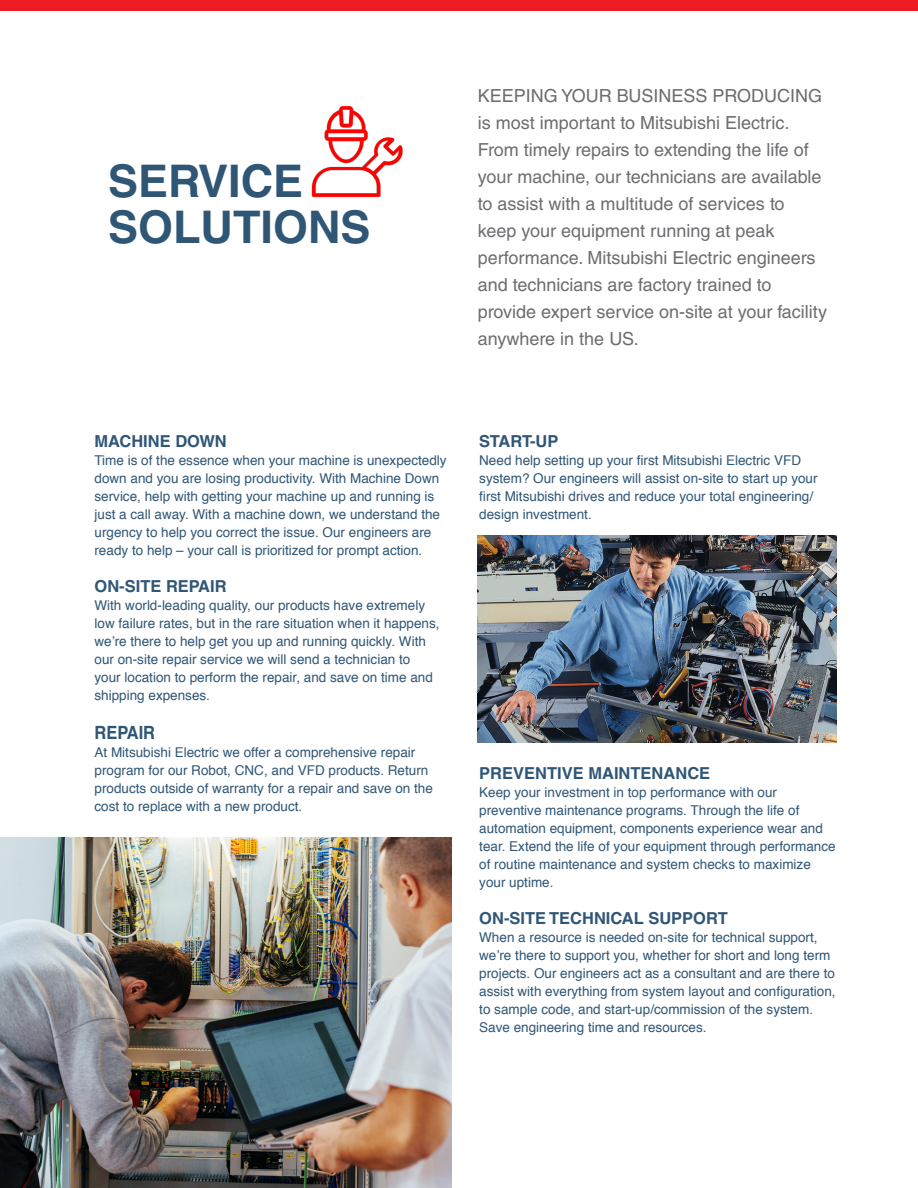
<style>
.page{position:relative;width:918px;height:1188px;background:#fff}
.page>*{position:absolute;margin:0;border:0;box-sizing:border-box;transform-origin:0 0}
.t1{font:700 45px/46.5px "Helvetica LT Std";color:#305676}
.SUBHEAD{font:700 18.3px "Helvetica LT Std";color:#305676;scale:.9 1}
.LEADING_TEXT{font:18px/27px "Helvetica LT Std";color:#6c6d70}
.SUBHEAD-2{font:700 16.5px "Helvetica LT Std";color:#305676}
.BODY_COPY{font:13.5px/18px "Helvetica";color:#305676}
</style>
<div class="page">
<div style="left:0;top:0;width:918px;height:11px;background:#ee1d23"></div>
<img style="left:0;top:837px;width:451px;height:351px">
<img style="left:311px;top:106px;width:92px;height:92px">
<img style="left:478px;top:536px;width:359px;height:206px">
<p class="t1" style="left:108px;top:157px;width:264px">SERVICE<br>SOLUTIONS</p>
<p class="LEADING_TEXT" style="left:478px;top:82px;width:351px">KEEPING YOUR BUSINESS PRODUCING is most important to Mitsubishi Electric.<br>From timely repairs to extending the life of your machine, our technicians are available to assist with a multitude of services to keep your equipment running at peak performance. Mitsubishi Electric engineers and technicians are factory trained to provide expert service on-site at your facility anywhere in the US.</p>
<p class="SUBHEAD-2" style="left:94px;top:431px;width:134px">MACHINE DOWN</p>
<p class="BODY_COPY" style="left:94px;top:451px;width:354px">Time is of the essence when your machine is unexpectedly down and you are losing productivity. With Machine Down service, help with getting your machine up and running is just a call away. With a machine down, we understand the urgency to help you correct the issue. Our engineers are ready to help – your call is prioritized for prompt action.</p>
<p class="SUBHEAD-2" style="left:94px;top:576px;width:134px">ON-SITE REPAIR</p>
<p class="BODY_COPY" style="left:94px;top:596px;width:347px">With world-leading quality, our products have extremely low failure rates, but in the rare situation when it happens, we’re there to help get you up and running quickly. With our on-site repair service we will send a technician to your location to perform the repair, and save on time and shipping expenses.</p>
<p class="SUBHEAD" style="left:94px;top:721px;width:69px">REPAIR</p>
<p class="BODY_COPY" style="left:94px;top:743px;width:340px">At Mitsubishi Electric we offer a comprehensive repair program for our Robot, CNC, and VFD products. Return products outside of warranty for a repair and save on the cost to replace with a new product.</p>
<p class="SUBHEAD-2" style="left:479px;top:431px;width:81px">START-UP</p>
<p class="BODY_COPY" style="left:479px;top:451px;width:340px">Need help setting up your first Mitsubishi Electric VFD system? Our engineers will assist on-site to start up your first Mitsubishi drives and reduce your total engineering/ design investment.</p>
<p class="SUBHEAD-2" style="left:479px;top:763px;width:233px">PREVENTIVE MAINTENANCE</p>
<p class="BODY_COPY" style="left:479px;top:783px;width:358px">Keep your investment in top performance with our preventive maintenance programs. Through the life of automation equipment, components experience wear and tear. Extend the life of your equipment through performance of routine maintenance and system checks to maximize your uptime.</p>
<p class="SUBHEAD-2" style="left:479px;top:908px;width:250px">ON-SITE TECHNICAL SUPPORT</p>
<p class="BODY_COPY" style="left:479px;top:929px;width:358px">When a resource is needed on-site for technical support, we’re there to support you, whether for short and long term projects. Our engineers act as a consultant and are there to assist with everything from system layout and configuration, to sample code, and start-up/commission of the system.<br>Save engineering time and resources.</p>
</div>
